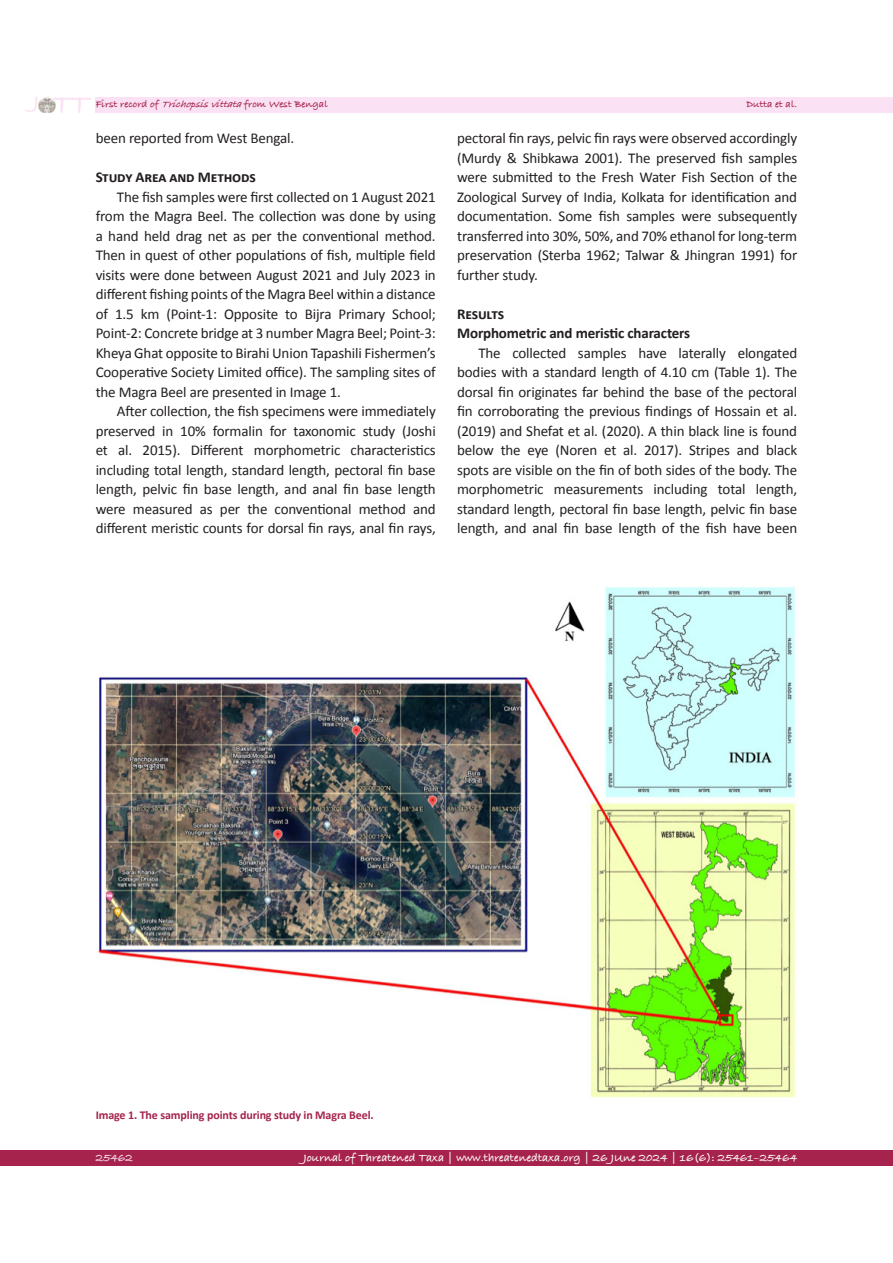
<style>
.page{position:relative;width:893px;height:1263px;background:#fff}
.page>*{position:absolute;margin:0;border:0;box-sizing:border-box;transform-origin:0 0}
.t1{font:700 28.95px "Bradley Hand ITCTT";color:#fbe1f4}
.No_Spacing{font:15px/19.5px "Calibri";letter-spacing:-.01em;color:#231f20;text-align:justify}
.t2{font:700 15px "Calibri";letter-spacing:-.01em;color:#231f20}
.t3{font:700 12px "Bradley Hand ITCTT";color:#fff}
.Jott_notes_image_caption{font:700 12px "Calibri";letter-spacing:-.01em;color:#a5234c}
.t4{font:700 12px "Bradley Hand ITCTT";color:#fbe1f4}
.t5{font:700 10.5px "Bradley Hand ITCTT";color:#a5234c}
.s1{font-style:italic}
</style>
<div class="page">
<div style="left:96px;top:97px;width:797px;height:16px;background:#fbe1f4"></div>
<div style="left:0;top:1150px;width:893px;height:16px;background:#a5234c"></div>
<img style="left:38px;top:97px;width:17px;height:16px">
<img style="left:98px;top:587px;width:698px;height:511px">
<h1 class="t1" style="left:34px;top:82px;width:57px"><sup>J</sup> TT</h1>
<p class="t5" style="left:96px;top:96px;width:234px">First record of <span class="s1">Trichopsisvittata</span>from West Bengal</p>
<p class="t5" style="left:746px;top:96px;width:52px">Dutta et al.</p>
<p class="No_Spacing" style="left:96px;top:128px;width:200px">been reported from West Bengal.</p>
<p class="t2" style="left:96px;top:167px;width:162px">Study Area and Methods</p>
<p class="No_Spacing" style="left:96px;top:187px;width:342px;text-indent:21px">The fish samples were first collected on 1 August 2021 from the Magra Beel. The collection was done by using a hand held drag net as per the conventional method.<br>Then in quest of other populations of fish, multiple field visits were done between August 2021 and July 2023 in different fishing points of the Magra Beel within a distance of 1.5 km (Point-1: Opposite to Bijra Primary School; Point-2: Concrete bridge at 3 number Magra Beel; Point-3:<br>Kheya Ghat opposite to Birahi Union Tapashili Fishermen’s Cooperative Society Limited office). The sampling sites of the Magra Beel are presented in Image 1.</p>
<p class="No_Spacing" style="left:96px;top:401px;width:342px;text-indent:21px">After collection, the fish specimens were immediately preserved in 10% formalin for taxonomic study (Joshi et al. 2015). Different morphometric characteristics including total length, standard length, pectoral fin base length, pelvic fin base length, and anal fin base length were measured as per the conventional method and different meristic counts for dorsal fin rays, anal fin rays,</p>
<p class="No_Spacing" style="left:457px;top:128px;width:342px">pectoral fin rays, pelvic fin rays were observed accordingly (Murdy &amp; Shibkawa 2001). The preserved fish samples were submitted to the Fresh Water Fish Section of the Zoological Survey of India, Kolkata for identification and documentation. Some fish samples were subsequently transferred into 30%, 50%, and 70% ethanol for long-term preservation (Sterba 1962; Talwar &amp; Jhingran 1991) for further study.</p>
<p class="t2" style="left:457px;top:304px;width:48px">Results</p>
<p class="t2" style="left:457px;top:323px;width:235px">Morphometric and meristic characters</p>
<p class="No_Spacing" style="left:457px;top:343px;width:342px;text-indent:21px">The collected samples have laterally elongated bodies with a standard length of 4.10 cm (Table 1). The dorsal fin originates far behind the base of the pectoral fin corroborating the previous findings of Hossain et al. (2019) and Shefat et al. (2020). A thin black line is found below the eye (Noren et al. 2017). Stripes and black spots are visible on the fin of both sides of the body. The morphometric measurements including total length, standard length, pectoral fin base length, pelvic fin base length, and anal fin base length of the fish have been</p>
<p class="Jott_notes_image_caption" style="left:96px;top:1107px;width:280px">Image 1. The sampling points during study in Magra Beel.</p>
<p class="t4" style="left:96px;top:1149px;width:39px">25462</p>
<p class="t3" style="left:303px;top:1148px;width:495px">Journal of Threatened Taxa | www.threatenedtaxa.org | 26 JUne 2024 | 16(6): 25461–25464</p>
</div>
